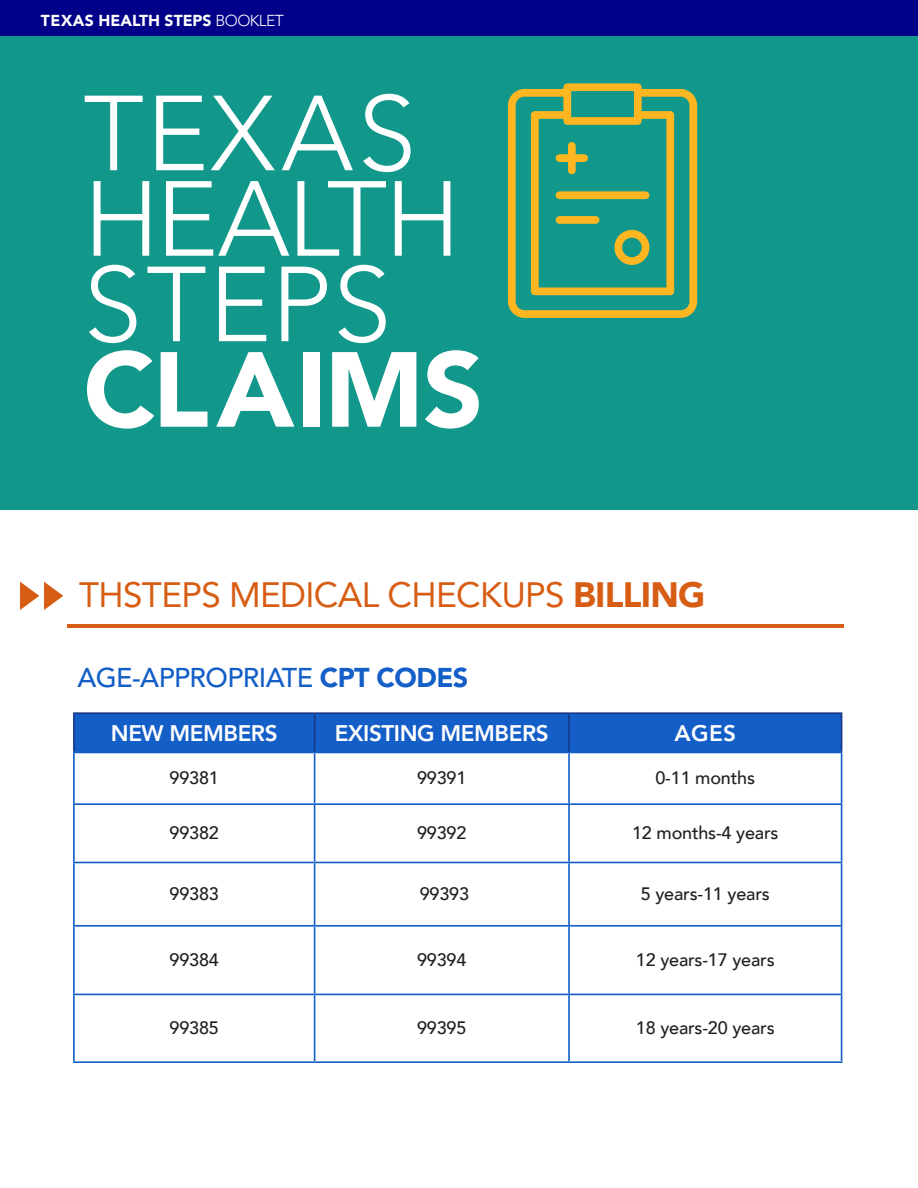
<style>
.page{position:relative;width:918px;height:1188px;background:#fff}
.page>*{position:absolute;margin:0;border:0;box-sizing:border-box;transform-origin:0 0}
.t1{font:300 105.3px/85.5px "Avenir LT Std";letter-spacing:.01em;color:#fff}
.t2{font:900 105.3px "Avenir LT Std";letter-spacing:-.01em;color:#fff}
.t3{font:34.95px "Avenir LT Std";letter-spacing:-.02em;color:#d75d14}
.t4{font:500 27px "Avenir LT Std";letter-spacing:-.02em;color:#145fc7}
.Back_panel_text{font:800 22.5px "Avenir";letter-spacing:-.02em;color:#fff}
.Back_panel_text-2{font:500 18px "Avenir";letter-spacing:-.01em;color:#231f20}
.t5{font:900 15.75px "Avenir LT Std";color:#fff}
.s1{font-weight:300}
.s2{font-weight:900}
</style>
<div class="page">
<div style="left:0;top:29px;width:918px;height:480px;background:#12978b"></div>
<div style="left:75px;top:714px;width:766px;height:38px;background:#145fc7"></div>
<svg style="left:75px;top:753px;width:766px;height:308px"></svg>
<hr style="left:315px;top:712px;width:254px;height:2px;background:#183988">
<hr style="left:569px;top:712px;width:273px;height:2px;background:#183988">
<hr style="left:568px;top:714px;width:2px;height:38px;background:#183988">
<hr style="left:841px;top:714px;width:1px;height:38px;background:#183988">
<hr style="left:73px;top:712px;width:242px;height:2px;background:#183988">
<hr style="left:73px;top:714px;width:2px;height:38px;background:#183988">
<hr style="left:314px;top:714px;width:1px;height:38px;background:#183988">
<hr style="left:73px;top:752px;width:242px;height:1px;background:#145fc7">
<hr style="left:73px;top:753px;width:2px;height:50px;background:#145fc7">
<hr style="left:73px;top:803px;width:242px;height:2px;background:#145fc7">
<hr style="left:73px;top:805px;width:2px;height:57px;background:#145fc7">
<hr style="left:73px;top:862px;width:242px;height:1px;background:#145fc7">
<hr style="left:73px;top:863px;width:2px;height:62px;background:#145fc7">
<hr style="left:73px;top:925px;width:242px;height:2px;background:#145fc7">
<hr style="left:73px;top:927px;width:2px;height:67px;background:#145fc7">
<hr style="left:73px;top:994px;width:242px;height:1px;background:#145fc7">
<hr style="left:73px;top:995px;width:2px;height:66px;background:#145fc7">
<hr style="left:73px;top:1061px;width:242px;height:2px;background:#145fc7">
<hr style="left:315px;top:752px;width:254px;height:1px;background:#145fc7">
<hr style="left:314px;top:753px;width:1px;height:50px;background:#145fc7">
<hr style="left:315px;top:803px;width:254px;height:2px;background:#145fc7">
<hr style="left:314px;top:805px;width:1px;height:57px;background:#145fc7">
<hr style="left:315px;top:862px;width:254px;height:1px;background:#145fc7">
<hr style="left:314px;top:863px;width:1px;height:62px;background:#145fc7">
<hr style="left:315px;top:925px;width:254px;height:2px;background:#145fc7">
<hr style="left:314px;top:927px;width:1px;height:67px;background:#145fc7">
<hr style="left:315px;top:994px;width:254px;height:1px;background:#145fc7">
<hr style="left:314px;top:995px;width:1px;height:66px;background:#145fc7">
<hr style="left:315px;top:1061px;width:254px;height:2px;background:#145fc7">
<hr style="left:569px;top:752px;width:273px;height:1px;background:#145fc7">
<hr style="left:568px;top:753px;width:2px;height:50px;background:#145fc7">
<hr style="left:841px;top:753px;width:1px;height:50px;background:#145fc7">
<hr style="left:569px;top:803px;width:273px;height:2px;background:#145fc7">
<hr style="left:568px;top:805px;width:2px;height:57px;background:#145fc7">
<hr style="left:841px;top:805px;width:1px;height:57px;background:#145fc7">
<hr style="left:569px;top:862px;width:273px;height:1px;background:#145fc7">
<hr style="left:568px;top:863px;width:2px;height:62px;background:#145fc7">
<hr style="left:841px;top:863px;width:1px;height:62px;background:#145fc7">
<hr style="left:569px;top:925px;width:273px;height:2px;background:#145fc7">
<hr style="left:568px;top:927px;width:2px;height:67px;background:#145fc7">
<hr style="left:841px;top:927px;width:1px;height:67px;background:#145fc7">
<hr style="left:569px;top:994px;width:273px;height:1px;background:#145fc7">
<hr style="left:568px;top:995px;width:2px;height:66px;background:#145fc7">
<hr style="left:841px;top:995px;width:1px;height:66px;background:#145fc7">
<hr style="left:569px;top:1061px;width:273px;height:2px;background:#145fc7">
<svg style="left:507px;top:83px;width:191px;height:235px"></svg>
<svg style="left:609px;top:224px;width:46px;height:47px"></svg>
<div style="left:0;top:0;width:918px;height:35px;background:#008"></div>
<hr style="left:67px;top:625px;width:777px;height:3px;background:#d75d14">
<svg style="left:20px;top:582px;width:43px;height:28px"></svg>
<p class="t5" style="left:41px;top:11px;width:244px">TEXAS HEALTH STEPS <span class="s1">BOOKLET</span></p>
<p class="t1" style="left:83px;top:92px;width:379px">TEXAS<br>HEALTH<br>STEPS</p>
<p class="t2" style="left:83px;top:326px;width:401px">CLAIMS</p>
<p class="t3" style="left:79px;top:575px;width:628px">THSTEPS MEDICAL CHECKUPS <span class="s2">BILLING</span></p>
<p class="t4" style="left:77px;top:662px;width:393px">AGE-APPROPRIATE <span class="s2">CPT CODES</span></p>
<p class="Back_panel_text" style="left:111px;top:716px;width:168px">NEW MEMBERS</p>
<p class="Back_panel_text" style="left:335px;top:716px;width:215px">EXISTING MEMBERS</p>
<p class="Back_panel_text" style="left:674px;top:716px;width:63px">AGES</p>
<p class="Back_panel_text-2" style="left:170px;top:763px;width:51px">99381</p>
<p class="Back_panel_text-2" style="left:417px;top:763px;width:51px">99391</p>
<p class="Back_panel_text-2" style="left:656px;top:763px;width:101px">0-11 months</p>
<p class="Back_panel_text-2" style="left:170px;top:818px;width:51px">99382</p>
<p class="Back_panel_text-2" style="left:417px;top:818px;width:51px">99392</p>
<p class="Back_panel_text-2" style="left:632px;top:818px;width:148px">12 months-4 years</p>
<p class="Back_panel_text-2" style="left:170px;top:878px;width:51px">99383</p>
<p class="Back_panel_text-2" style="left:420px;top:878px;width:51px">99393</p>
<p class="Back_panel_text-2" style="left:641px;top:878px;width:131px">5 years-11 years</p>
<p class="Back_panel_text-2" style="left:170px;top:944px;width:51px">99384</p>
<p class="Back_panel_text-2" style="left:417px;top:944px;width:51px">99394</p>
<p class="Back_panel_text-2" style="left:636px;top:944px;width:140px">12 years-17 years</p>
<p class="Back_panel_text-2" style="left:170px;top:1013px;width:51px">99385</p>
<p class="Back_panel_text-2" style="left:417px;top:1013px;width:51px">99395</p>
<p class="Back_panel_text-2" style="left:636px;top:1013px;width:140px">18 years-20 years</p>
</div>
